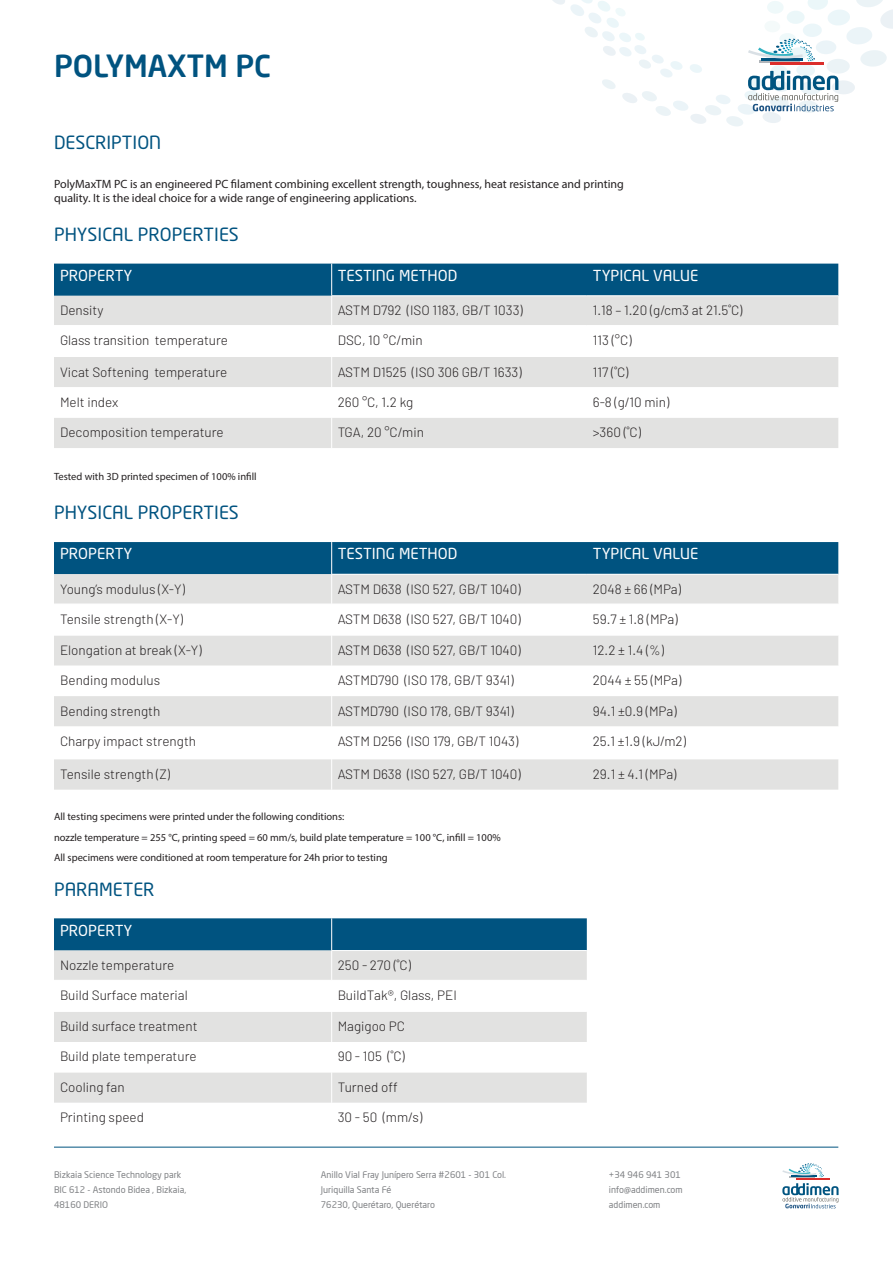
<style>
.page{position:relative;width:893px;height:1263px;background:#fff}
.page>*{position:absolute;margin:0;border:0;box-sizing:border-box;transform-origin:0 0}
.t1{font:500 30px "Neo Sans Pro";color:#005380}
.t2{font:18px "Neo Tech";color:#005380}
.t3{font:15px "Neo Tech";color:#fff}
.t4{font:300 13.5px "Barlow";color:#231f20}
.t5{font:12px/14.4px "Myriad Pro";color:#231f20}
.t6{font:10.5px "Myriad Pro";color:#231f20}
.t7{font:9px/15px "Neo Sans Pro";color:#808285}
</style>
<div class="page">
<hr style="left:789px;top:1176px;width:25px;height:2px;background:#b0b5ba">
<hr style="left:796px;top:1178px;width:33px;height:1px;background:#db2e2b">
<svg style="left:782px;top:1163px;width:42px;height:14px"></svg>
<svg style="left:782px;top:1183px;width:56px;height:25px"></svg>
<hr style="left:54px;top:1147px;width:784px;height:1px;background:#005380">
<svg style="left:552px;top:0;width:341px;height:126px"></svg>
<div style="left:54px;top:418px;width:784px;height:30px;background:#e2e2e1"></div>
<div style="left:54px;top:357px;width:784px;height:30px;background:#e2e2e1"></div>
<svg style="left:54px;top:264px;width:784px;height:61px;background:#6d98af"></svg>
<hr style="left:587px;top:296px;width:251px;height:1px;background:#fff">
<hr style="left:331px;top:357px;width:1px;height:30px;background:#fff">
<hr style="left:331px;top:418px;width:1px;height:30px;background:#fff">
<div style="left:54px;top:542px;width:784px;height:32px;background:#005380"></div>
<div style="left:54px;top:574px;width:784px;height:216px;background:#e2e2e1"></div>
<svg style="left:54px;top:605px;width:784px;height:91px"></svg>
<svg style="left:54px;top:726px;width:784px;height:33px"></svg>
<hr style="left:331px;top:542px;width:1px;height:32px;background:#fff">
<hr style="left:331px;top:574px;width:256px;height:1px;background:#fff">
<hr style="left:331px;top:574px;width:1px;height:30px;background:#fff">
<hr style="left:587px;top:574px;width:251px;height:1px;background:#fff">
<hr style="left:54px;top:604px;width:278px;height:1px;background:#fff">
<hr style="left:332px;top:604px;width:255px;height:1px;background:#fff">
<hr style="left:331px;top:604px;width:1px;height:31px;background:#fff">
<hr style="left:587px;top:604px;width:251px;height:1px;background:#fff">
<hr style="left:331px;top:635px;width:1px;height:31px;background:#fff">
<hr style="left:331px;top:666px;width:1px;height:30px;background:#fff">
<hr style="left:331px;top:696px;width:1px;height:30px;background:#fff">
<hr style="left:331px;top:726px;width:1px;height:33px;background:#fff">
<hr style="left:331px;top:759px;width:1px;height:31px;background:#fff">
<div style="left:54px;top:1072px;width:533px;height:31px;background:#e2e2e1"></div>
<div style="left:54px;top:1012px;width:533px;height:30px;background:#e2e2e1"></div>
<svg style="left:54px;top:918px;width:533px;height:62px;background:#6e99af"></svg>
<hr style="left:331px;top:1012px;width:1px;height:30px;background:#fff">
<hr style="left:331px;top:1072px;width:1px;height:31px;background:#fff">
<p class="t1" style="left:54px;top:47px;width:219px">POLYMAXTM PC</p>
<p class="t2" style="left:54px;top:134px;width:109px">DESCRIPTION</p>
<p class="t5" style="left:54px;top:177px;width:571px">PolyMaxTM PC is an engineered PC filament combining excellent strength, toughness, heat resistance and printing quality. It is the ideal choice for a wide range of engineering applications.</p>
<p class="t2" style="left:54px;top:226px;width:186px">PHYSICAL PROPERTIES</p>
<p class="t3" style="left:60px;top:268px;width:74px">PROPERTY</p>
<p class="t3" style="left:338px;top:268px;width:121px">TESTING METHOD</p>
<p class="t3" style="left:593px;top:268px;width:107px">TYPICAL VALUE</p>
<p class="t4" style="left:60px;top:302px;width:45px">Density</p>
<p class="t4" style="left:338px;top:302px;width:187px">ASTM D792 (ISO 1183, GB/T 1033)</p>
<p class="t4" style="left:593px;top:302px;width:151px">1.18 – 1.20 (g/cm3 at 21.5 ̊C)</p>
<p class="t4" style="left:60px;top:332px;width:170px">Glass transition temperature</p>
<p class="t4" style="left:338px;top:332px;width:87px">DSC, 10 °C/min</p>
<p class="t4" style="left:593px;top:332px;width:40px">113 (°C)</p>
<p class="t4" style="left:60px;top:363px;width:169px">Vicat Softening temperature</p>
<p class="t4" style="left:338px;top:363px;width:186px">ASTM D1525 (ISO 306 GB/T 1633)</p>
<p class="t4" style="left:593px;top:363px;width:37px">117 ( ̊C)</p>
<p class="t4" style="left:60px;top:393px;width:60px">Melt index</p>
<p class="t4" style="left:338px;top:393px;width:77px">260 °C, 1.2 kg</p>
<p class="t4" style="left:593px;top:393px;width:78px">6-8 (g/10 min)</p>
<p class="t4" style="left:60px;top:424px;width:165px">Decomposition temperature</p>
<p class="t4" style="left:338px;top:424px;width:88px">TGA, 20 °C/min</p>
<p class="t4" style="left:593px;top:424px;width:50px">&gt;360 ( ̊C)</p>
<p class="t6" style="left:54px;top:470px;width:204px">Tested with 3D printed specimen of 100% infill</p>
<p class="t2" style="left:54px;top:504px;width:186px">PHYSICAL PROPERTIES</p>
<p class="t3" style="left:60px;top:546px;width:74px">PROPERTY</p>
<p class="t3" style="left:338px;top:546px;width:121px">TESTING METHOD</p>
<p class="t3" style="left:593px;top:546px;width:107px">TYPICAL VALUE</p>
<p class="t4" style="left:60px;top:580px;width:126px">Young’s modulus (X-Y)</p>
<p class="t4" style="left:338px;top:580px;width:185px">ASTM D638 (ISO 527, GB/T 1040)</p>
<p class="t4" style="left:593px;top:580px;width:90px">2048 ± 66 (MPa)</p>
<p class="t4" style="left:60px;top:610px;width:125px">Tensile strength (X-Y)</p>
<p class="t4" style="left:338px;top:610px;width:185px">ASTM D638 (ISO 527, GB/T 1040)</p>
<p class="t4" style="left:593px;top:610px;width:86px">59.7 ± 1.8 (MPa)</p>
<p class="t4" style="left:60px;top:642px;width:143px">Elongation at break (X-Y)</p>
<p class="t4" style="left:338px;top:642px;width:185px">ASTM D638 (ISO 527, GB/T 1040)</p>
<p class="t4" style="left:593px;top:642px;width:73px">12.2 ± 1.4 (%)</p>
<p class="t4" style="left:60px;top:672px;width:102px">Bending modulus</p>
<p class="t4" style="left:338px;top:672px;width:177px">ASTMD790 (ISO 178, GB/T 9341)</p>
<p class="t4" style="left:593px;top:672px;width:90px">2044 ± 55 (MPa)</p>
<p class="t4" style="left:60px;top:702px;width:102px">Bending strength</p>
<p class="t4" style="left:338px;top:702px;width:177px">ASTMD790 (ISO 178, GB/T 9341)</p>
<p class="t4" style="left:593px;top:702px;width:85px">94.1 ±0.9 (MPa)</p>
<p class="t4" style="left:60px;top:733px;width:138px">Charpy impact strength</p>
<p class="t4" style="left:338px;top:733px;width:182px">ASTM D256 (ISO 179, GB/T 1043)</p>
<p class="t4" style="left:593px;top:733px;width:95px">25.1 ±1.9 (kJ/m2)</p>
<p class="t4" style="left:60px;top:765px;width:112px">Tensile strength (Z)</p>
<p class="t4" style="left:338px;top:765px;width:185px">ASTM D638 (ISO 527, GB/T 1040)</p>
<p class="t4" style="left:593px;top:765px;width:85px">29.1 ± 4.1 (MPa)</p>
<p class="t6" style="left:54px;top:809px;width:292px">All testing specimens were printed under the following conditions:</p>
<p class="t6" style="left:54px;top:831px;width:448px">nozzle temperature = 255 °C, printing speed = 60 mm/s, build plate temperature = 100 °C, infill = 100%</p>
<p class="t6" style="left:54px;top:851px;width:335px">All specimens were conditioned at room temperature for 24h prior to testing</p>
<p class="t2" style="left:54px;top:880px;width:102px">PARAMETER</p>
<p class="t3" style="left:60px;top:923px;width:74px">PROPERTY</p>
<p class="t4" style="left:60px;top:957px;width:116px">Nozzle temperature</p>
<p class="t4" style="left:338px;top:957px;width:75px">250 - 270 ( ̊C)</p>
<p class="t4" style="left:60px;top:986px;width:129px">Build Surface material</p>
<p class="t4" style="left:338px;top:986px;width:121px">BuildTak®, Glass, PEI</p>
<p class="t4" style="left:60px;top:1018px;width:139px">Build surface treatment</p>
<p class="t4" style="left:338px;top:1018px;width:69px">Magigoo PC</p>
<p class="t4" style="left:60px;top:1048px;width:138px">Build plate temperature</p>
<p class="t4" style="left:338px;top:1048px;width:69px">90 - 105 ( ̊C)</p>
<p class="t4" style="left:60px;top:1079px;width:66px">Cooling fan</p>
<p class="t4" style="left:338px;top:1079px;width:62px">Turned off</p>
<p class="t4" style="left:60px;top:1109px;width:85px">Printing speed</p>
<p class="t4" style="left:338px;top:1109px;width:86px">30 - 50 (mm/s)</p>
<p class="t7" style="left:54px;top:1167px;width:129px">Bizkaia Science Technology park</p>
<p class="t7" style="left:54px;top:1182px;width:134px">BIC 612 - Astondo Bidea , Bizkaia,</p>
<p class="t7" style="left:54px;top:1197px;width:56px">48160 DERIO</p>
<p class="t7" style="left:321px;top:1167px;width:187px">Anillo Vial Fray Junípero Serra #2601 - 301 Col.<br>Juriquilla Santa Fé</p>
<p class="t7" style="left:321px;top:1197px;width:116px">76230, Querétaro, Querétaro</p>
<p class="t7" style="left:609px;top:1167px;width:74px">+34 946 941 301</p>
<p class="t7" style="left:609px;top:1182px;width:75px">info@addimen.com</p>
<p class="t7" style="left:609px;top:1197px;width:53px">addimen.com</p>
</div>
